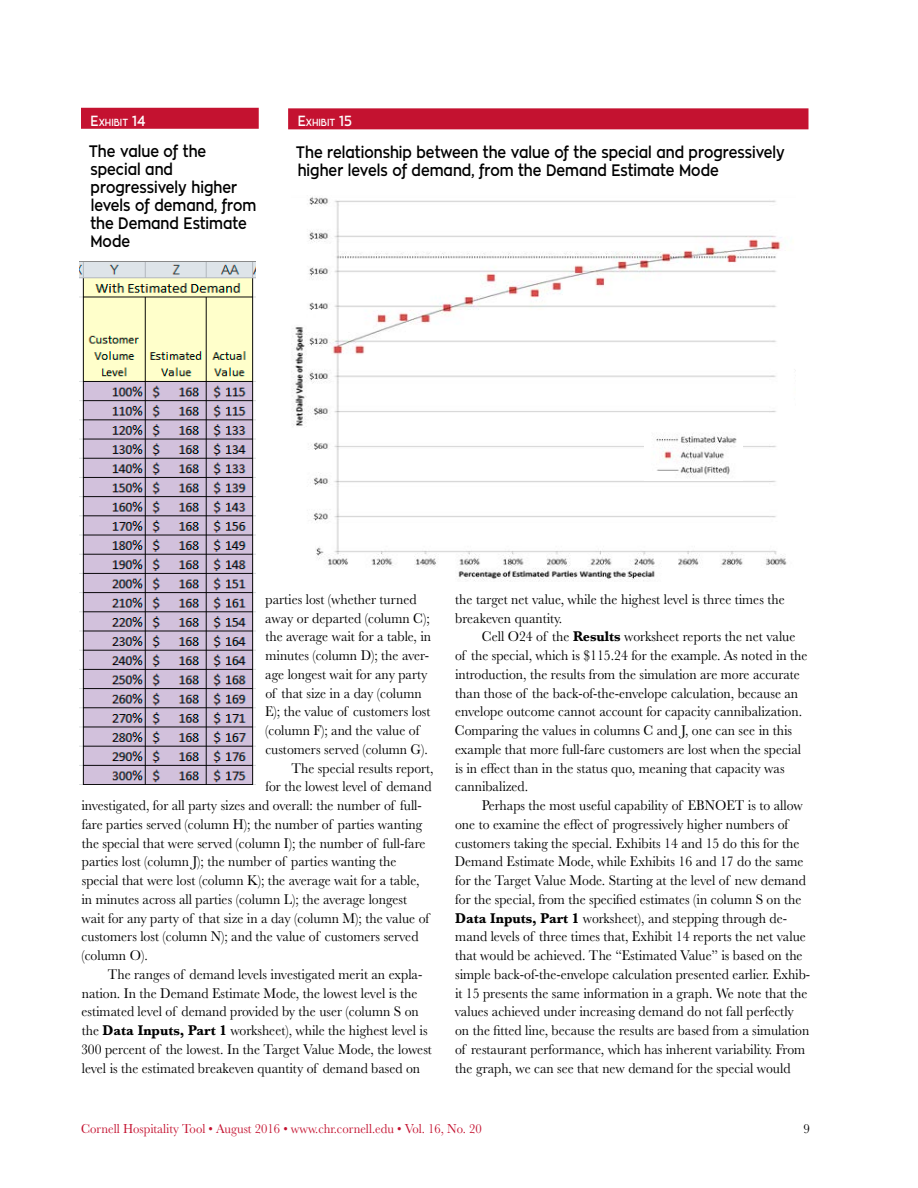
<style>
.page{position:relative;width:918px;height:1188px;background:#fff}
.page>*{position:absolute;margin:0;border:0;box-sizing:border-box;transform-origin:0 0}
.t1{font:600 16.5px/18px "Zona Pro";color:#000;scale:.85 1}
.t2{font:14.7px/18.8px "Baskerville MT Pro";color:#000;scale:.94 1}
.t3{font:13.5px "Baskerville MT Pro";color:#c41230;scale:.94 1}
.t4{font:13.5px "Baskerville MT Pro";color:#000;scale:.94 1}
.t5{font:600 10.2px "Zona Pro";color:#fff;scale:.85 1}
.s1{font-size:14.7px}
.s2{font-weight:700}
</style>
<div class="page">
<img style="left:80px;top:262px;width:176px;height:523px">
<div style="left:81px;top:108px;width:178px;height:21px;background:#c41230"></div>
<img style="left:291px;top:196px;width:505px;height:386px">
<div style="left:288px;top:108px;width:521px;height:21px;background:#c41230"></div>
<img style="left:645px;top:428px;width:97px;height:52px">
<p class="t5" style="left:91px;top:116px;width:66px"><span class="s1">E</span>xhibit <span class="s1">14</span></p>
<p class="t1" style="left:89px;top:142px;width:199px">The value of the special and progressively higher levels of demand, from the Demand Estimate<br>Mode</p>
<p class="t5" style="left:298px;top:116px;width:65px"><span class="s1">E</span>xhibit <span class="s1">15</span></p>
<p class="t1" style="left:296px;top:143px;width:577px">The relationship between the value of the special and progressively higher levels of demand, from the Demand Estimate Mode</p>
<p class="t2" style="left:266px;top:590px;width:162px">parties lost (whether turned</p>
<p class="t2" style="left:265px;top:609px;width:176px">away or departed (column C);</p>
<p class="t2" style="left:266px;top:627px;width:178px">the average wait for a table, in</p>
<p class="t2" style="left:266px;top:646px;width:176px">minutes (column D); the aver-</p>
<p class="t2" style="left:265px;top:665px;width:174px">age longest wait for any party</p>
<p class="t2" style="left:265px;top:684px;width:168px">of that size in a day (column</p>
<p class="t2" style="left:265px;top:702px;width:178px">E); the value of customers lost</p>
<p class="t2" style="left:265px;top:721px;width:166px">(column F); and the value of</p>
<p class="t2" style="left:265px;top:740px;width:174px">customers served (column G).</p>
<p class="t2" style="left:292px;top:759px;width:153px">The special results report,</p>
<p class="t2" style="left:265px;top:777px;width:178px">for the lowest level of demand</p>
<p class="t2" style="left:82px;top:796px;width:364px">investigated, for all party sizes and overall: the number of full-</p>
<p class="t2" style="left:82px;top:815px;width:364px">fare parties served (column H); the number of parties wanting</p>
<p class="t2" style="left:82px;top:834px;width:367px">the special that were served (column I); the number of full-fare</p>
<p class="t2" style="left:82px;top:852px;width:336px">parties lost (column J); the number of parties wanting the</p>
<p class="t2" style="left:82px;top:871px;width:361px">special that were lost (column K); the average wait for a table,</p>
<p class="t2" style="left:82px;top:890px;width:348px">in minutes across all parties (column L); the average longest</p>
<p class="t2" style="left:81px;top:909px;width:371px">wait for any party of that size in a day (column M); the value of</p>
<p class="t2" style="left:82px;top:927px;width:360px">customers lost (column N); and the value of customers served</p>
<p class="t2" style="left:81px;top:946px;width:72px">(column O).</p>
<p class="t2" style="left:108px;top:965px;width:336px">The ranges of demand levels investigated merit an expla-</p>
<p class="t2" style="left:82px;top:984px;width:359px">nation. In the Demand Estimate Mode, the lowest level is the</p>
<p class="t2" style="left:82px;top:1002px;width:360px">estimated level of demand provided by the user (column S on</p>
<p class="t2" style="left:82px;top:1021px;width:369px">the <span class="s2">Data Inputs, Part 1</span> worksheet), while the highest level is</p>
<p class="t2" style="left:81px;top:1040px;width:375px">300 percent of the lowest. In the Target Value Mode, the lowest</p>
<p class="t2" style="left:82px;top:1059px;width:362px">level is the estimated breakeven quantity of demand based on</p>
<p class="t2" style="left:455px;top:590px;width:352px">the target net value, while the highest level is three times the breakeven quantity.</p>
<p class="t2" style="left:455px;top:627px;width:377px;text-indent:27px">Cell O24 of the <span class="s2">Results</span> worksheet reports the net value of the special, which is $115.24 for the example. As noted in the introduction, the results from the simulation are more accurate than those of the back-of-the-envelope calculation, because an envelope outcome cannot account for capacity cannibalization.<br>Comparing the values in columns C and J, one can see in this example that more full-fare customers are lost when the special is in effect than in the status quo, meaning that capacity was cannibalized.</p>
<p class="t2" style="left:455px;top:796px;width:380px;text-indent:27px">Perhaps the most useful capability of EBNOET is to allow one to examine the effect of progressively higher numbers of customers taking the special. Exhibits 14 and 15 do this for the Demand Estimate Mode, while Exhibits 16 and 17 do the same for the Target Value Mode. Starting at the level of new demand for the special, from the specified estimates (in column S on the <span class="s2">Data Inputs, Part 1</span> worksheet), and stepping through de&shy;mand levels of three times that, Exhibit 14 reports the net value that would be achieved. The “Estimated Value” is based on the simple back-of-the-envelope calculation presented earlier. Exhib&shy;it 15 presents the same information in a graph. We note that the values achieved under increasing demand do not fall perfectly on the fitted line, because the results are based from a simulation of restaurant performance, which has inherent variability. From the graph, we can see that new demand for the special would</p>
<p class="t3" style="left:81px;top:1121px;width:428px">Cornell Hospitality Tool • August 2016 • www.chr.cornell.edu • Vol. 16, No. 20</p>
<p class="t4" style="left:804px;top:1121px;width:8px">9</p>
</div>
